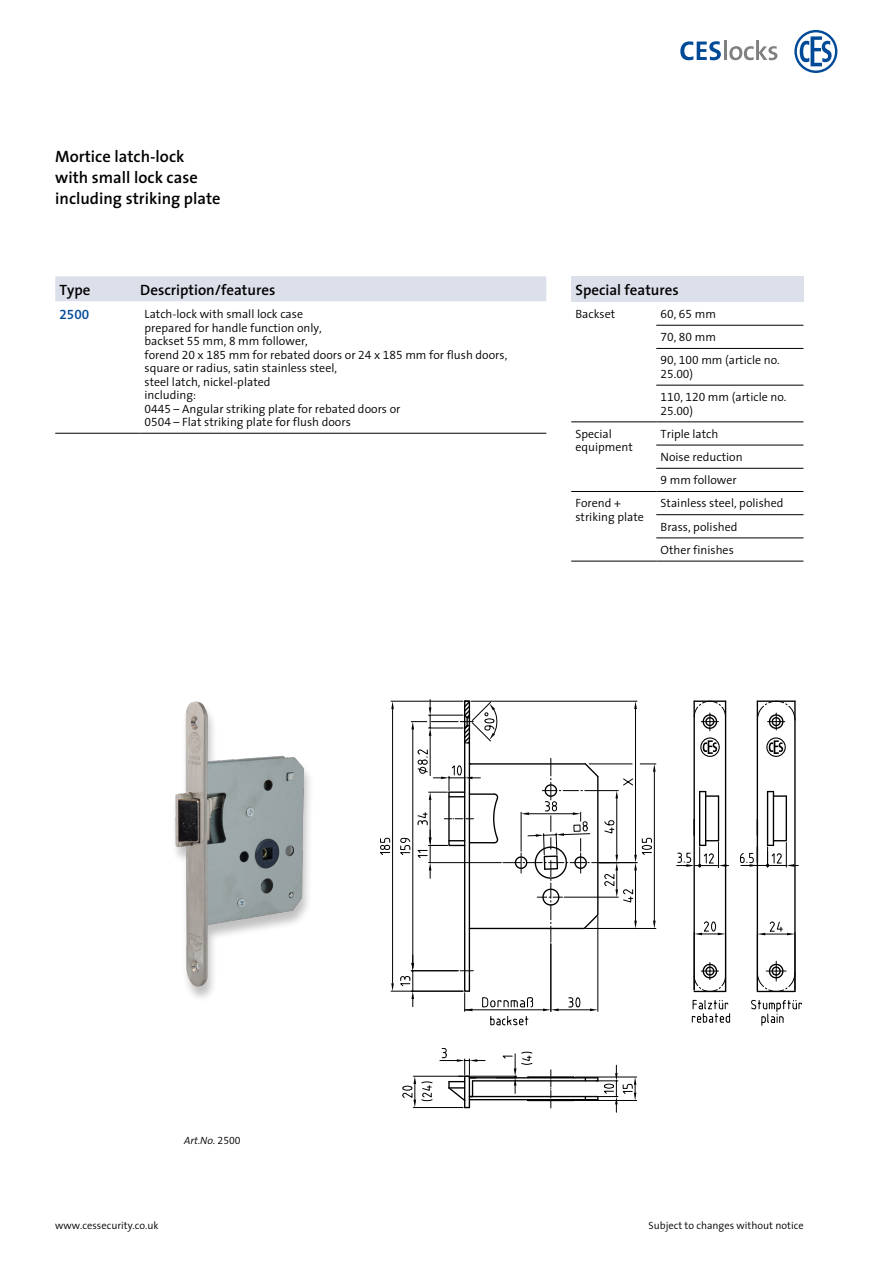
<style>
.page{position:relative;width:893px;height:1263px;background:#fff}
.page>*{position:absolute;margin:0;border:0;box-sizing:border-box;transform-origin:0 0}
.t1{font:600 16.5px/21px "The Sans";color:#000}
.t2{font:600 15px "The Sans";color:#000}
.t3{font:13.5px "The Sans Semi Bold Expert";color:#004a98}
.t4{font:300 12px/13.5px "The Sans";color:#000}
.t5{font:12px/23.2px "The Sans Semi Light Expert";color:#000}
.t6{font:300 10.5px "The Sans";color:#000}
.t7{font:italic 300 10.5px "The Sans";color:#000}
.s1{font-family:"The Sans Semi Light Expert";font-weight:400}
.s2{font-family:"The Sans";font-weight:300}
.s3{font-family:"The Sans Semi Light Expert";font-weight:400;font-style:normal}
</style>
<div class="page">
<svg style="left:680px;top:41px;width:41px;height:19px"></svg>
<hr style="left:724px;top:40px;width:3px;height:20px;background:#80807f">
<svg style="left:729px;top:40px;width:48px;height:20px"></svg>
<svg style="left:794px;top:30px;width:43px;height:43px"></svg>
<div style="left:55px;top:276px;width:491px;height:25px;background:#dce0eb"></div>
<hr style="left:140px;top:433px;width:406px;height:1px;background:#000">
<hr style="left:55px;top:433px;width:85px;height:1px;background:#000">
<div style="left:571px;top:276px;width:232px;height:26px;background:#dce0eb"></div>
<hr style="left:656px;top:325px;width:147px;height:1px;background:#000">
<hr style="left:656px;top:348px;width:147px;height:1px;background:#000">
<hr style="left:656px;top:385px;width:147px;height:1px;background:#000">
<hr style="left:656px;top:422px;width:147px;height:1px;background:#000">
<hr style="left:656px;top:445px;width:147px;height:1px;background:#000">
<hr style="left:656px;top:468px;width:147px;height:1px;background:#000">
<hr style="left:656px;top:491px;width:147px;height:1px;background:#000">
<hr style="left:656px;top:514px;width:147px;height:1px;background:#000">
<hr style="left:656px;top:538px;width:147px;height:1px;background:#000">
<hr style="left:656px;top:561px;width:147px;height:1px;background:#000">
<hr style="left:571px;top:561px;width:85px;height:1px;background:#000">
<hr style="left:571px;top:422px;width:85px;height:1px;background:#000">
<hr style="left:571px;top:491px;width:85px;height:1px;background:#000">
<div style="left:171px;top:703px;width:143px;height:300px;background:#000;opacity:.25"></div>
<img style="left:173px;top:701px;width:134px;height:289px">
<hr style="left:725px;top:701px;width:1px;height:290px;background:#000">
<hr style="left:693px;top:701px;width:2px;height:289px;background:#000">
<hr style="left:757px;top:701px;width:1px;height:290px;background:#000">
<hr style="left:794px;top:701px;width:2px;height:290px;background:#000">
<svg style="left:694px;top:921px;width:31px;height:14px"></svg>
<svg style="left:758px;top:921px;width:37px;height:14px"></svg>
<svg style="left:677px;top:791px;width:52px;height:77px"></svg>
<hr style="left:752px;top:865px;width:34px;height:1px;background:#000">
<svg style="left:740px;top:847px;width:17px;height:20px"></svg>
<svg style="left:766px;top:791px;width:32px;height:76px"></svg>
<svg style="left:550px;top:1070px;width:1px;height:38px"></svg>
<hr style="left:575px;top:1077px;width:62px;height:1px;background:#000">
<hr style="left:575px;top:1100px;width:62px;height:1px;background:#000">
<hr style="left:413px;top:1107px;width:50px;height:1px;background:#000">
<hr style="left:413px;top:1076px;width:50px;height:1px;background:#000">
<svg style="left:402px;top:1076px;width:31px;height:31px"></svg>
<hr style="left:528px;top:1100px;width:46px;height:1px;background:#000">
<hr style="left:469px;top:1096px;width:129px;height:1px;background:#000">
<hr style="left:469px;top:1099px;width:129px;height:1px;background:#000">
<hr style="left:528px;top:1076px;width:46px;height:2px;background:#000">
<hr style="left:469px;top:1077px;width:129px;height:1px;background:#000">
<hr style="left:472px;top:1080px;width:126px;height:1px;background:#000">
<hr style="left:458px;top:1076px;width:59px;height:1px;background:#000">
<svg style="left:440px;top:1048px;width:45px;height:61px"></svg>
<svg style="left:496px;top:1051px;width:37px;height:42px"></svg>
<svg style="left:596px;top:1065px;width:40px;height:47px"></svg>
<svg style="left:693px;top:700px;width:33px;height:31px"></svg>
<svg style="left:757px;top:700px;width:39px;height:31px"></svg>
<svg style="left:757px;top:960px;width:39px;height:32px"></svg>
<svg style="left:693px;top:962px;width:33px;height:30px"></svg>
<svg style="left:380px;top:699px;width:276px;height:327px"></svg>
<svg style="left:692px;top:1000px;width:38px;height:23px"></svg>
<svg style="left:751px;top:999px;width:51px;height:27px"></svg>
<svg style="left:766px;top:737px;width:20px;height:20px"></svg>
<svg style="left:700px;top:737px;width:20px;height:20px"></svg>
<h1 class="t1" style="left:55px;top:145px;width:167px">Mortice latch-lock with small lock case including striking plate</h1>
<p class="t2" style="left:60px;top:277px;width:33px">Type</p>
<p class="t2" style="left:140px;top:277px;width:137px">Description/features</p>
<p class="t3" style="left:60px;top:303px;width:31px">2500</p>
<p class="t4" style="left:145px;top:307px;width:364px">Latch-lock with small lock case<br>prepared for handle function only,<br>backset <span class="s1">55</span> mm, <span class="s1">8</span> mm follower,<br>forend <span class="s1">20</span> x <span class="s1">185</span> mm for rebated doors or <span class="s1">24</span> x <span class="s1">185</span> mm for flush doors, square or radius, satin stainless steel,<br>steel latch, nickel-plated<br>including:<br><span class="s1">0445</span> – Angular striking plate for rebated doors or<br><span class="s1">0504</span> – Flat striking plate for flush doors</p>
<p class="t2" style="left:575px;top:277px;width:105px">Special features</p>
<p class="t4" style="left:575px;top:307px;width:41px">Backset</p>
<p class="t5" style="left:660px;top:302px;width:57px">60<span class="s2">,</span> 65 <span class="s2">mm<br></span>70<span class="s2">,</span> 80 <span class="s2">mm</span></p>
<p class="t4" style="left:660px;top:353px;width:121px"><span class="s1">90</span>, <span class="s1">100</span> mm (article no.</p>
<p class="t5" style="left:660px;top:362px;width:34px">25<span class="s2">.</span>00<span class="s2">)</span></p>
<p class="t4" style="left:660px;top:390px;width:127px"><span class="s1">110</span>, <span class="s1">120</span> mm (article no.</p>
<p class="t5" style="left:660px;top:399px;width:34px">25<span class="s2">.</span>00<span class="s2">)</span></p>
<p class="t4" style="left:575px;top:427px;width:59px">Special equipment</p>
<p class="t4" style="left:660px;top:422px;width:84px;line-height:23.2px">Triple latch<br>Noise reduction<br><span class="s1">9</span> mm follower</p>
<p class="t4" style="left:575px;top:496px;width:70px">Forend + striking plate</p>
<p class="t4" style="left:660px;top:491px;width:124px;line-height:23.2px">Stainless steel, polished<br>Brass, polished<br>Other finishes</p>
<p class="t7" style="left:184px;top:1131px;width:58px">Art.No. <span class="s3">2500</span></p>
<p class="t6" style="left:55px;top:1216px;width:105px">www.cessecurity.co.uk</p>
<p class="t6" style="left:648px;top:1216px;width:157px">Subject to changes without notice</p>
</div>
